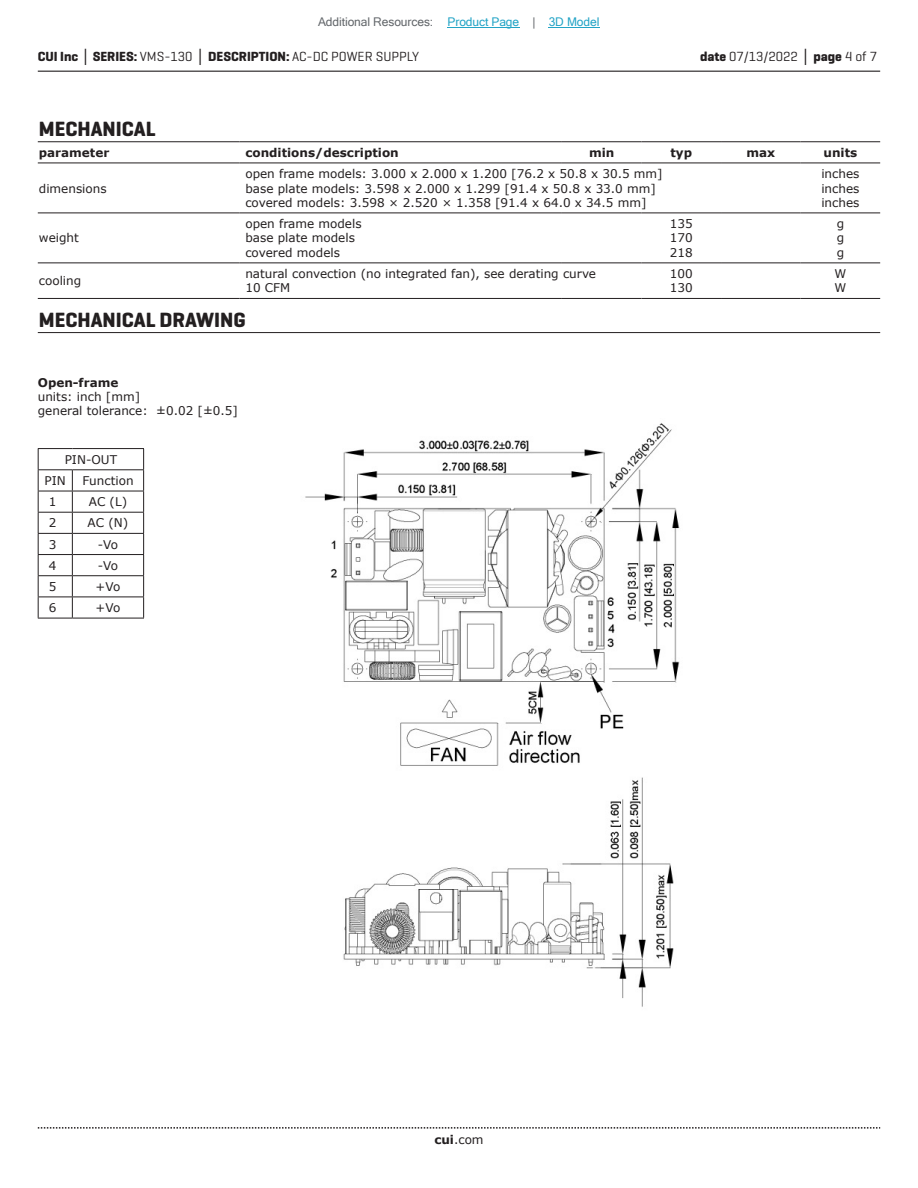
<style>
.page{position:relative;width:918px;height:1188px;background:#fff}
.page>*{position:absolute;margin:0;border:0;box-sizing:border-box;transform-origin:0 0}
.t1{font:700 21px "Geogrotesque";color:#231f20}
.t2{font:700 13.5px "Geogrotesque";color:#231f20}
.t3{font:13.5px "Geogrotesque";color:#231f20}
.t4{font:12px/14.4px "Verdana";color:#231f20}
.t5{font:700 12px "Verdana";color:#231f20}
.t6{font:12px "Microsoft Sans Serif";letter-spacing:-.005em;color:#63676b}
.s1{color:#23a4c6}
.s2{font-family:"Verdana"}
.s3{font-weight:400}
.s4{font-weight:700}
.s5{font-family:"Verdana";font-weight:700}
</style>
<div class="page">
<hr style="left:38px;top:71px;width:842px;height:1px;background:#231f20">
<svg style="left:38px;top:1127px;width:842px;height:2px"></svg>
<hr style="left:38px;top:141px;width:201px;height:1px;background:#231f20">
<hr style="left:239px;top:141px;width:323px;height:1px;background:#231f20">
<hr style="left:562px;top:141px;width:79px;height:1px;background:#231f20">
<hr style="left:641px;top:141px;width:80px;height:1px;background:#231f20">
<hr style="left:721px;top:141px;width:80px;height:1px;background:#231f20">
<hr style="left:801px;top:141px;width:79px;height:1px;background:#231f20">
<hr style="left:38px;top:213px;width:201px;height:1px;background:#231f20">
<hr style="left:239px;top:213px;width:323px;height:1px;background:#231f20">
<hr style="left:562px;top:213px;width:79px;height:1px;background:#231f20">
<hr style="left:641px;top:213px;width:80px;height:1px;background:#231f20">
<hr style="left:721px;top:213px;width:80px;height:1px;background:#231f20">
<hr style="left:801px;top:213px;width:79px;height:1px;background:#231f20">
<hr style="left:38px;top:263px;width:201px;height:1px;background:#231f20">
<hr style="left:239px;top:263px;width:323px;height:1px;background:#231f20">
<hr style="left:562px;top:263px;width:79px;height:1px;background:#231f20">
<hr style="left:641px;top:263px;width:80px;height:1px;background:#231f20">
<hr style="left:721px;top:263px;width:80px;height:1px;background:#231f20">
<hr style="left:801px;top:263px;width:79px;height:1px;background:#231f20">
<hr style="left:38px;top:298px;width:201px;height:1px;background:#231f20">
<hr style="left:239px;top:298px;width:323px;height:1px;background:#231f20">
<hr style="left:562px;top:298px;width:79px;height:1px;background:#231f20">
<hr style="left:641px;top:298px;width:80px;height:1px;background:#231f20">
<hr style="left:721px;top:298px;width:80px;height:1px;background:#231f20">
<hr style="left:801px;top:298px;width:79px;height:1px;background:#231f20">
<hr style="left:38px;top:163px;width:201px;height:1px;background:#231f20">
<hr style="left:239px;top:163px;width:323px;height:1px;background:#231f20">
<hr style="left:562px;top:163px;width:79px;height:1px;background:#231f20">
<hr style="left:641px;top:163px;width:80px;height:1px;background:#231f20">
<hr style="left:721px;top:163px;width:80px;height:1px;background:#231f20">
<hr style="left:801px;top:163px;width:79px;height:1px;background:#231f20">
<hr style="left:38px;top:332px;width:842px;height:1px;background:#231f20">
<hr style="left:38px;top:448px;width:34px;height:1px;background:#231f20">
<hr style="left:72px;top:448px;width:72px;height:1px;background:#231f20">
<hr style="left:38px;top:469px;width:34px;height:1px;background:#231f20">
<hr style="left:72px;top:469px;width:72px;height:1px;background:#231f20">
<hr style="left:38px;top:491px;width:34px;height:1px;background:#231f20">
<hr style="left:72px;top:491px;width:72px;height:1px;background:#231f20">
<hr style="left:38px;top:512px;width:34px;height:1px;background:#231f20">
<hr style="left:38px;top:533px;width:34px;height:1px;background:#231f20">
<hr style="left:38px;top:554px;width:34px;height:1px;background:#231f20">
<hr style="left:38px;top:575px;width:34px;height:1px;background:#231f20">
<hr style="left:38px;top:597px;width:34px;height:1px;background:#231f20">
<hr style="left:38px;top:618px;width:34px;height:1px;background:#231f20">
<hr style="left:72px;top:512px;width:72px;height:1px;background:#231f20">
<hr style="left:72px;top:533px;width:72px;height:1px;background:#231f20">
<hr style="left:72px;top:554px;width:72px;height:1px;background:#231f20">
<hr style="left:72px;top:575px;width:72px;height:1px;background:#231f20">
<hr style="left:72px;top:597px;width:72px;height:1px;background:#231f20">
<svg style="left:143px;top:449px;width:1px;height:169px"></svg>
<hr style="left:72px;top:618px;width:72px;height:1px;background:#231f20">
<svg style="left:38px;top:449px;width:1px;height:169px"></svg>
<svg style="left:72px;top:470px;width:1px;height:148px"></svg>
<img style="left:305px;top:423px;width:375px;height:584px">
<hr style="left:448px;top:27px;width:72px;height:1px;background:#23a4c6">
<hr style="left:549px;top:27px;width:51px;height:1px;background:#23a4c6">
<p class="t6" style="left:318px;top:15px;width:283px">Additional Resources: <span class="s1">Product Page</span> | <span class="s1">3D Model</span></p>
<p class="t2" style="left:38px;top:48px;width:383px">CUI Inc <span class="s2">│</span> SERIES: <span class="s3">VMS-130</span> <span class="s2">│</span> DESCRIPTION: <span class="s3">AC-DC POWER SUPPLY</span></p>
<p class="t3" style="left:700px;top:48px;width:179px"><span class="s4">date</span> 07/13/2022 <span class="s5">│</span> <span class="s4">page</span> 4 of 7</p>
<h1 class="t1" style="left:39px;top:116px;width:118px">MECHANICAL</h1>
<p class="t5" style="left:39px;top:144px;width:72px">parameter</p>
<p class="t5" style="left:245px;top:144px;width:155px">conditions/description</p>
<p class="t5" style="left:589px;top:144px;width:27px">min</p>
<p class="t5" style="left:670px;top:144px;width:23px">typ</p>
<p class="t5" style="left:746px;top:144px;width:30px">max</p>
<p class="t5" style="left:824px;top:144px;width:35px">units</p>
<p class="t4" style="left:39px;top:181px;width:69px">dimensions</p>
<p class="t4" style="left:245px;top:166px;width:419px">open frame models: 3.000 x 2.000 x 1.200 [76.2 x 50.8 x 30.5 mm] base plate models: 3.598 x 2.000 x 1.299 [91.4 x 50.8 x 33.0 mm] covered models: 3.598 × 2.520 × 1.358 [91.4 x 64.0 x 34.5 mm]</p>
<p class="t4" style="left:821px;top:166px;width:40px;text-align:justify">inches inches inches</p>
<p class="t4" style="left:39px;top:231px;width:42px">weight</p>
<p class="t4" style="left:245px;top:216px;width:118px">open frame models base plate models covered models</p>
<p class="t4" style="left:670px;top:216px;width:24px;text-align:justify">135<br>170<br>218</p>
<p class="t4" style="left:837px;top:216px;width:9px;text-align:justify">g g g</p>
<p class="t4" style="left:39px;top:274px;width:44px">cooling</p>
<p class="t4" style="left:245px;top:266px;width:352px">natural convection (no integrated fan), see derating curve<br>10 CFM</p>
<p class="t4" style="left:670px;top:266px;width:24px">100<br>130</p>
<p class="t4" style="left:834px;top:266px;width:13px">W<br>W</p>
<h1 class="t1" style="left:39px;top:306px;width:208px">MECHANICAL DRAWING</h1>
<p class="t5" style="left:38px;top:374px;width:82px">Open-frame</p>
<p class="t4" style="left:38px;top:389px;width:202px">units: inch [mm]<br>general tolerance: ±0.02 [±0.5]</p>
<p class="t4" style="left:45px;top:449px;width:74px;line-height:21.3px;text-indent:20px">PIN-OUT<br>PIN</p>
<p class="t4" style="left:82px;top:473px;width:53px">Function</p>
<p class="t4" style="left:49px;top:495px;width:9px">1</p>
<p class="t4" style="left:89px;top:495px;width:40px">AC (L)</p>
<p class="t4" style="left:49px;top:516px;width:9px">2</p>
<p class="t4" style="left:88px;top:516px;width:42px">AC (N)</p>
<p class="t4" style="left:49px;top:537px;width:9px">3</p>
<p class="t4" style="left:98px;top:537px;width:22px">-Vo</p>
<p class="t4" style="left:49px;top:558px;width:9px">4</p>
<p class="t4" style="left:98px;top:558px;width:22px">-Vo</p>
<p class="t4" style="left:49px;top:579px;width:9px">5</p>
<p class="t4" style="left:96px;top:579px;width:26px">+Vo</p>
<p class="t4" style="left:49px;top:600px;width:9px">6</p>
<p class="t4" style="left:96px;top:600px;width:26px">+Vo</p>
<p class="t4" style="left:434px;top:1132px;width:51px"><span class="s4">cui</span>.com</p>
</div>
